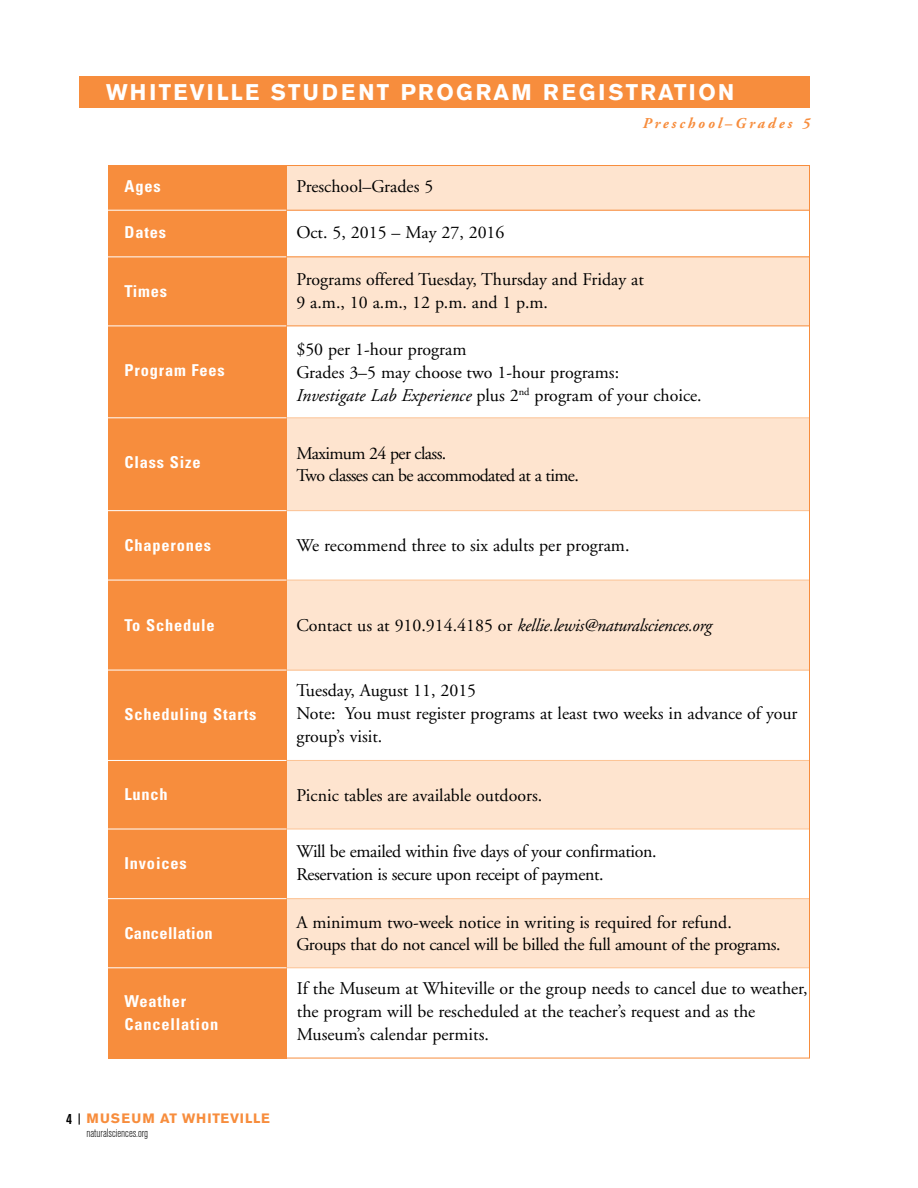
<style>
.page{position:relative;width:918px;height:1188px;background:#fff}
.page>*{position:absolute;margin:0;border:0;box-sizing:border-box;transform-origin:0 0}
.t1{font:700 22.5px "Akzidenz Grotesk BE";letter-spacing:.1em;color:#fff}
.t2{font:17.85px/22.8px "Adobe Garamond";color:#000}
.t3{font:17.85px/22.8px "Adobe Garamond";letter-spacing:-.02em;color:#000}
.t4{font:italic 17.85px "Adobe Garamond";letter-spacing:-.02em;color:#000}
.t5{font:17.85px/22.8px "Adobe Garamond";letter-spacing:-.035em;color:#000}
.t6{font:700 condensed 16.35px/22.8px "Univers";letter-spacing:.05em;color:#fff}
.t7{font:700 condensed 16.35px "Univers";letter-spacing:.02em;color:#fff}
.t8{font:italic 700 15px "Adobe Garamond";letter-spacing:.2em;color:#f78d3d}
.t9{font:700 13.5px "Akzidenz Grotesk BE";letter-spacing:.05em;color:#f78d3d}
.t10{font:300 condensed 12px "Akzidenz Grotesk BE";color:#000}
.s1{font-style:italic}
.s2{font-style:normal}
.s3{font-stretch:condensed;font-size:15px;color:#000}
</style>
<div class="page">
<svg style="left:79px;top:1113px;width:1px;height:12px"></svg>
<div style="left:79px;top:76px;width:731px;height:32px;background:#f78d3d"></div>
<div style="left:286px;top:165px;width:523px;height:46px;background:#fee4cf"></div>
<div style="left:286px;top:256px;width:523px;height:69px;background:#fee4cf"></div>
<div style="left:286px;top:418px;width:523px;height:93px;background:#fee4cf"></div>
<div style="left:286px;top:580px;width:523px;height:91px;background:#fee4cf"></div>
<div style="left:286px;top:760px;width:523px;height:69px;background:#fee4cf"></div>
<div style="left:286px;top:899px;width:523px;height:69px;background:#fee4cf"></div>
<div style="left:108px;top:165px;width:178px;height:893px;background:#f78d3d"></div>
<hr style="left:108px;top:256px;width:178px;height:1px;background:#fff">
<hr style="left:286px;top:256px;width:523px;height:1px;background:#f78d3d">
<hr style="left:108px;top:325px;width:178px;height:1px;background:#fff">
<hr style="left:286px;top:325px;width:523px;height:1px;background:#f78d3d">
<hr style="left:108px;top:210px;width:178px;height:1px;background:#fff">
<hr style="left:286px;top:210px;width:523px;height:1px;background:#f78d3d">
<hr style="left:286px;top:165px;width:524px;height:1px;background:#f78d3d">
<hr style="left:108px;top:417px;width:178px;height:1px;background:#fff">
<hr style="left:286px;top:417px;width:523px;height:1px;background:#fcc395">
<hr style="left:108px;top:670px;width:178px;height:1px;background:#fff">
<hr style="left:286px;top:670px;width:523px;height:1px;background:#fcc395">
<hr style="left:108px;top:580px;width:178px;height:1px;background:#fff">
<hr style="left:108px;top:510px;width:178px;height:1px;background:#fff">
<hr style="left:286px;top:580px;width:523px;height:1px;background:#fcc395">
<hr style="left:286px;top:510px;width:523px;height:1px;background:#fcc395">
<hr style="left:108px;top:760px;width:178px;height:1px;background:#fff">
<hr style="left:286px;top:760px;width:523px;height:1px;background:#fcc395">
<hr style="left:108px;top:829px;width:178px;height:1px;background:#fff">
<hr style="left:286px;top:829px;width:523px;height:1px;background:#fcc395">
<hr style="left:108px;top:967px;width:178px;height:1px;background:#fff">
<hr style="left:286px;top:967px;width:523px;height:1px;background:#fcc395">
<hr style="left:286px;top:1058px;width:524px;height:1px;background:#f78d3d">
<hr style="left:108px;top:898px;width:178px;height:1px;background:#fff">
<hr style="left:286px;top:898px;width:523px;height:1px;background:#fcc395">
<hr style="left:809px;top:165px;width:1px;height:893px;background:#f78d3d">
<p class="t1" style="left:106px;top:80px;width:629px">WHITEVILLE STUDENT PROGRAM REGISTRATION</p>
<p class="t8" style="left:643px;top:115px;width:169px">Preschool–Grades 5</p>
<p class="t6" style="left:124px;top:175px;width:38px">Ages</p>
<p class="t6" style="left:124px;top:221px;width:43px">Dates</p>
<p class="t6" style="left:124px;top:280px;width:44px">Times</p>
<p class="t6" style="left:124px;top:359px;width:102px">Program Fees</p>
<p class="t6" style="left:124px;top:451px;width:78px">Class Size</p>
<p class="t6" style="left:124px;top:534px;width:88px">Chaperones</p>
<p class="t6" style="left:124px;top:613px;width:92px">To Schedule</p>
<p class="t6" style="left:124px;top:702px;width:133px">Scheduling Starts</p>
<p class="t6" style="left:124px;top:783px;width:45px">Lunch</p>
<p class="t6" style="left:124px;top:852px;width:64px">Invoices</p>
<p class="t7" style="left:124px;top:923px;width:90px">Cancellation</p>
<p class="t6" style="left:124px;top:990px;width:95px">Weather<br>Cancellation</p>
<p class="t2" style="left:296px;top:176px;width:138px">Preschool–Grades 5</p>
<p class="t2" style="left:296px;top:221px;width:210px">Oct. 5, 2015 – May 27, 2016</p>
<p class="t2" style="left:296px;top:269px;width:349px">Programs offered Tuesday, Thursday and Friday at<br>9 a.m., 10 a.m., 12 p.m. and 1 p.m.</p>
<p class="t2" style="left:296px;top:339px;width:407px">$50 per 1-hour program<br>Grades 3–5 may choose two 1-hour programs:<br><span class="s1">Investigate Lab Experience</span> plus 2<sup>nd</sup> program of your choice.</p>
<p class="t5" style="left:296px;top:442px;width:284px">Maximum 24 per class.<br>Two classes can be accommodated at a time.</p>
<p class="t2" style="left:296px;top:535px;width:335px">We recommend three to six adults per program.</p>
<p class="t4" style="left:296px;top:616px;width:417px"><span class="s2">Contact us at 910.914.4185 or</span> kellie.lewis@naturalsciences.org</p>
<p class="t2" style="left:296px;top:679px;width:503px">Tuesday, August 11, 2015<br>Note: You must register programs at least two weeks in advance of your group’s visit.</p>
<p class="t2" style="left:296px;top:785px;width:247px">Picnic tables are available outdoors.</p>
<p class="t3" style="left:296px;top:841px;width:362px">Will be emailed within five days of your confirmation.<br>Reservation is secure upon receipt of payment.</p>
<p class="t3" style="left:296px;top:911px;width:486px">A minimum two-week notice in writing is required for refund.<br>Groups that do not cancel will be billed the full amount of the programs.</p>
<p class="t2" style="left:297px;top:977px;width:512px">If the Museum at Whiteville or the group needs to cancel due to weather, the program will be rescheduled at the teacher’s request and as the<br>Museum’s calendar permits.</p>
<p class="t9" style="left:66px;top:1111px;width:205px"><span class="s3">4</span> MUSEUM AT WHITEVILLE</p>
<p class="t10" style="left:87px;top:1126px;width:63px">naturalsciences.org</p>
</div>
